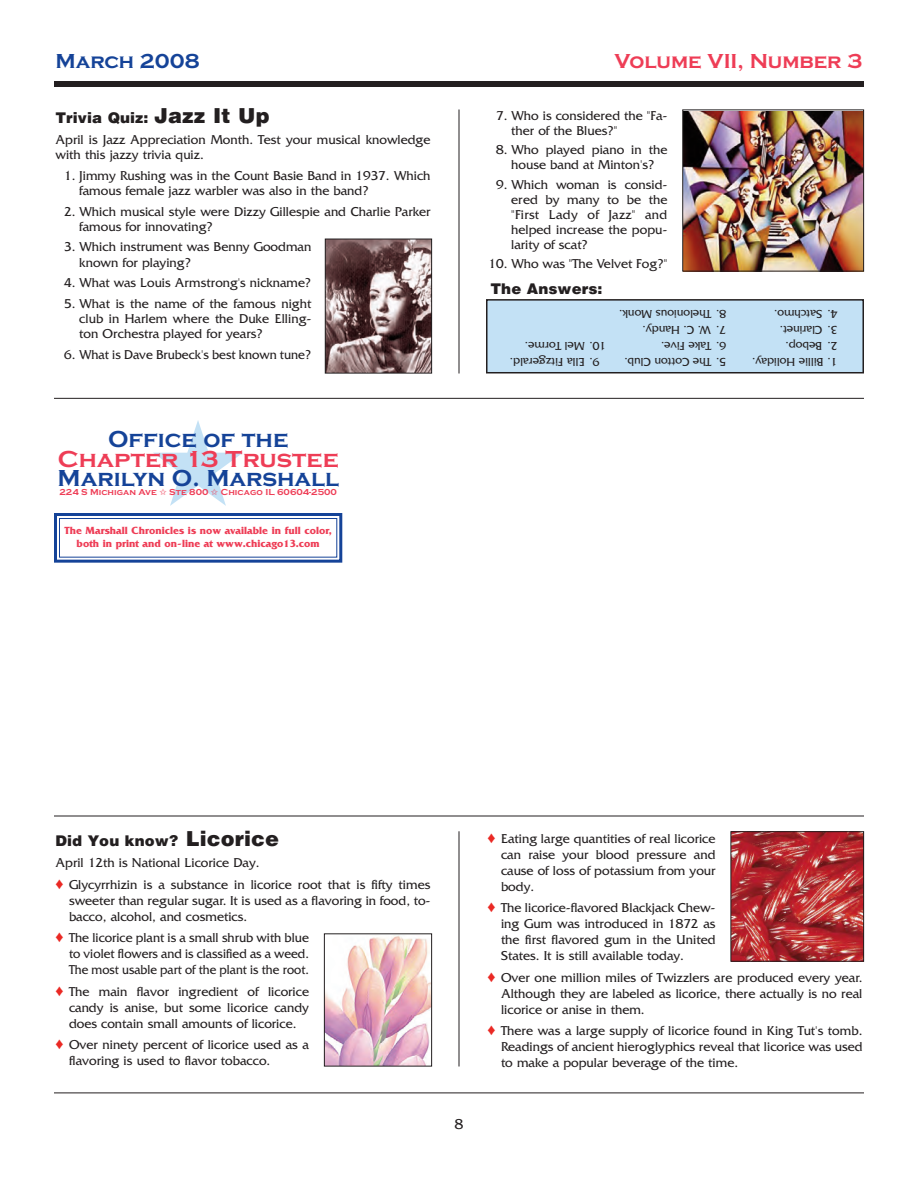
<style>
.page{position:relative;width:918px;height:1188px;background:#fff}
.page>*{position:absolute;margin:0;border:0;box-sizing:border-box;transform-origin:0 0}
.t1{font:700 24px "Copperplate Gothic";color:#154398}
.t2{font:700 24px "Copperplate Gothic";color:#ee3d56;scale:1.04 1}
.t3{font:700 21px "Copperplate Gothic";color:#ee3d56}
.t4{font:700 21px "Copperplate Gothic";color:#154398}
.t5{font:900 15px "Helvetica";color:#231f20}
.t6{font:15px "Friz Quadrata";color:#231f20}
.t7{font:13.5px/15.9px "Friz Quadrata";color:#231f20}
.t8{font:12px "Friz Quadrata";color:#231f20}
.t9{font:700 10.8px/13px "Friz Quadrata";color:#ee3d56;text-align:center}
.t10{font:700 9px "Copperplate Gothic";color:#ee3d56}
.s1{font-size:21px}
.s2{color:#ea2924}
</style>
<div class="page">
<div style="left:54px;top:81px;width:810px;height:6px;background:#231f20"></div>
<hr style="left:54px;top:398px;width:810px;height:1px;background:#231f20">
<hr style="left:54px;top:816px;width:810px;height:1px;background:#231f20">
<hr style="left:459px;top:110px;width:1px;height:264px;background:#231f20">
<div style="left:54px;top:513px;width:288px;height:50px;border:3px solid #154398"></div>
<div style="left:59px;top:518px;width:278px;height:40px;border:1px solid #154398"></div>
<hr style="left:54px;top:1093px;width:810px;height:1px;background:#231f20">
<hr style="left:459px;top:831px;width:1px;height:235px;background:#231f20">
<img style="left:684px;top:112px;width:178px;height:158px">
<div style="left:682px;top:110px;width:182px;height:162px;border:1px solid #231f20"></div>
<div style="left:487px;top:300px;width:376px;height:73px;background:#c3e1f5"></div>
<div style="left:486px;top:299px;width:378px;height:74px;border:2px solid #231f20"></div>
<img style="left:327px;top:241px;width:103px;height:131px">
<div style="left:325px;top:239px;width:107px;height:135px;border:1px solid #231f20"></div>
<img style="left:326px;top:935px;width:104px;height:129px">
<div style="left:324px;top:933px;width:108px;height:133px;border:1px solid #231f20"></div>
<img style="left:732px;top:833px;width:130px;height:127px">
<div style="left:730px;top:831px;width:134px;height:131px;border:1px solid #231f20"></div>
<h2 class="t4" style="left:56px;top:48px;width:146px">March 2008</h2>
<h2 class="t3" style="left:615px;top:48px;width:249px">Volume VII, Number 3</h2>
<p class="t5" style="left:56px;top:109px;width:216px">Trivia Quiz: <span class="s1">Jazz It Up</span></p>
<p class="t7" style="left:56px;top:132px;width:377px;line-height:15.3px">April is Jazz Appreciation Month. Test your musical knowledge with this jazzy trivia quiz.</p>
<p class="t7" style="left:79px;top:167px;width:353px;line-height:15.3px;text-indent:-15px">1. Jimmy Rushing was in the Count Basie Band in 1937. Which famous female jazz warbler was also in the band?</p>
<p class="t7" style="left:79px;top:203px;width:353px;line-height:15.3px;text-indent:-15px">2. Which musical style were Dizzy Gillespie and Charlie Parker famous for innovating?</p>
<p class="t7" style="left:79px;top:239px;width:234px;line-height:15.3px;text-indent:-15px">3. Which instrument was Benny Goodman known for playing?</p>
<p class="t7" style="left:64px;top:275px;width:249px">4. What was Louis Armstrong's nickname?</p>
<p class="t7" style="left:79px;top:296px;width:234px;line-height:15.3px;text-align:justify;text-indent:-15px">5. What is the name of the famous night club in Harlem where the Duke Elling&shy;ton Orchestra played for years?</p>
<p class="t7" style="left:64px;top:346px;width:249px">6. What is Dave Brubeck's best known tune?</p>
<h1 class="t1" style="left:108px;top:424px;width:182px">Office of the</h1>
<h1 class="t2" style="left:58px;top:444px;width:272px">Chapter 13 Trustee</h1>
<h1 class="t1" style="left:58px;top:463px;width:283px">Marilyn O. Marshall</h1>
<p class="t10" style="left:60px;top:487px;width:279px">224 S Michigan Ave ✩ Ste 800 ✩ Chicago IL 60604-2500</p>
<p class="t9" style="left:64px;top:524px;width:269px">The Marshall Chronicles is now available in full color, both in print and on-line at www.chicago13.com</p>
<p class="t7" style="left:511px;top:108px;width:158px;line-height:15px;text-indent:-15px">7. Who is considered the "Fa&shy;ther of the Blues?"</p>
<p class="t7" style="left:496px;top:142px;width:173px;line-height:15px;text-align:center">8. Who played piano in the house band at Minton's?</p>
<p class="t7" style="left:511px;top:177px;width:158px;line-height:15px;text-align:justify;text-indent:-15px">9. Which woman is consid&shy;ered by many to be the "First Lady of Jazz" and helped increase the popu&shy;larity of scat?</p>
<p class="t7" style="left:489px;top:255px;width:180px">10. Who was "The Velvet Fog?"</p>
<p class="t5" style="left:490px;top:280px;width:114px">The Answers:</p>
<p class="t8" style="left:726px;top:321px;width:109px;rotate:-180deg">8. Thelonious Monk.</p>
<p class="t8" style="left:837px;top:321px;width:65px;rotate:-180deg">4. Satchmo.</p>
<p class="t8" style="left:726px;top:337px;width:85px;rotate:-180deg">7. W. C. Handy.</p>
<p class="t8" style="left:837px;top:337px;width:59px;rotate:-180deg">3. Clarinet.</p>
<p class="t8" style="left:606px;top:353px;width:83px;rotate:-180deg">10. Mel Torme.</p>
<p class="t8" style="left:726px;top:353px;width:67px;rotate:-180deg">6. Take Five.</p>
<p class="t8" style="left:837px;top:353px;width:53px;rotate:-180deg">2. Bebop.</p>
<p class="t8" style="left:600px;top:369px;width:91px;rotate:-180deg">9. Ella Fitzgerald.</p>
<p class="t8" style="left:726px;top:369px;width:103px;rotate:-180deg">5. The Cotton Club.</p>
<p class="t8" style="left:837px;top:369px;width:87px;rotate:-180deg">1. Billie Holiday.</p>
<p class="t5" style="left:56px;top:832px;width:225px">Did You know? <span class="s1">Licorice</span></p>
<p class="t7" style="left:56px;top:852px;width:377px;line-height:21.5px">April 12th is National Licorice Day.<br><span class="s2">♦</span> Glycyrrhizin is a substance in licorice root that is fifty times</p>
<p class="t7" style="left:69px;top:892px;width:363px">sweeter than regular sugar. It is used as a flavoring in food, to&shy;bacco, alcohol, and cosmetics.</p>
<p class="t7" style="left:69px;top:929px;width:242px;text-align:justify;text-indent:-14px"><span class="s2">♦</span> The licorice plant is a small shrub with blue to violet flowers and is classified as a weed.<br>The most usable part of the plant is the root.</p>
<p class="t7" style="left:69px;top:983px;width:242px;text-align:justify;text-indent:-14px"><span class="s2">♦</span> The main flavor ingredient of licorice candy is anise, but some licorice candy does contain small amounts of licorice.</p>
<p class="t7" style="left:69px;top:1037px;width:242px;text-indent:-14px"><span class="s2">♦</span> Over ninety percent of licorice used as a flavoring is used to flavor tobacco.</p>
<p class="t6" style="left:455px;top:1115px;width:10px">8</p>
<p class="t7" style="left:501px;top:830px;width:216px;text-align:justify;text-indent:-14px"><span class="s2">♦</span> Eating large quantities of real licorice can raise your blood pressure and cause of loss of potassium from your body.</p>
<p class="t7" style="left:501px;top:900px;width:216px;text-align:justify;text-indent:-14px"><span class="s2">♦</span> The licorice-flavored Blackjack Chew&shy;ing Gum was introduced in 1872 as the first flavored gum in the United States. It is still available today.</p>
<p class="t7" style="left:501px;top:969px;width:363px;text-align:justify;text-indent:-14px"><span class="s2">♦</span> Over one million miles of Twizzlers are produced every year.<br>Although they are labeled as licorice, there actually is no real licorice or anise in them.</p>
<p class="t7" style="left:501px;top:1022px;width:363px;text-align:justify;text-indent:-14px"><span class="s2">♦</span> There was a large supply of licorice found in King Tut's tomb.<br>Readings of ancient hieroglyphics reveal that licorice was used to make a popular beverage of the time.</p>
</div>
